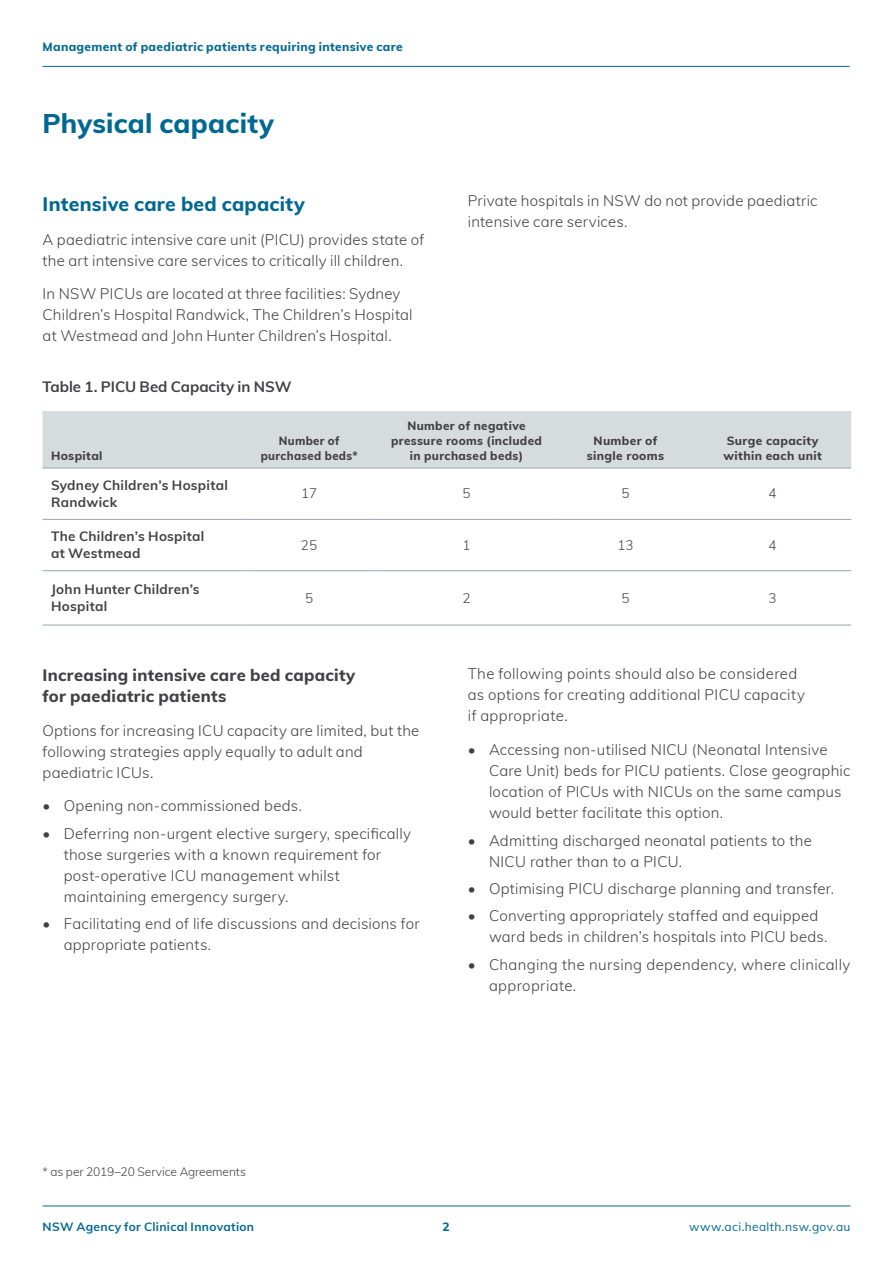
<style>
.page{position:relative;width:893px;height:1263px;background:#fff}
.page>*{position:absolute;margin:0;border:0;box-sizing:border-box;transform-origin:0 0}
.t1{font:800 27px "Muli";letter-spacing:.01em;color:#006892}
.t2{font:800 19.5px "Muli";letter-spacing:.015em;color:#006892}
.t3{font:800 16.5px/21px "Muli";letter-spacing:.015em;color:#414042}
.t4{font:300 15px/21px "Muli";letter-spacing:.015em;color:#414042}
.t5{font:700 15px "Muli";color:#414042}
.t6{font:700 13.5px/16.5px "Muli";letter-spacing:.02em;color:#414042}
.t7{font:300 13.5px "Muli";color:#414042}
.t8{font:800 12px/15px "Muli";letter-spacing:.03em;color:#414042;text-align:center}
.t9{font:800 12px "Muli";letter-spacing:.03em;color:#006892}
.t10{font:700 12px "Muli";letter-spacing:.025em;color:#006892}
.t11{font:300 12px "Muli";letter-spacing:-.005em;color:#414042}
.t12{font:12px "Muli";letter-spacing:.025em;color:#006892}
.t13{font:800 12px/15px "Muli";letter-spacing:.03em;color:#414042;text-align:center;scale:.95 1}
</style>
<div class="page">
<hr style="left:43px;top:66px;width:807px;height:1px;background:#006892">
<hr style="left:43px;top:1205px;width:807px;height:1px;background:#006892">
<div style="left:43px;top:411px;width:808px;height:57px;background:#d6dbde"></div>
<hr style="left:43px;top:468px;width:199px;height:1px;background:#96a6ae">
<hr style="left:242px;top:468px;width:134px;height:1px;background:#96a6ae">
<hr style="left:376px;top:468px;width:181px;height:1px;background:#96a6ae">
<hr style="left:557px;top:468px;width:137px;height:1px;background:#96a6ae">
<hr style="left:694px;top:468px;width:157px;height:1px;background:#96a6ae">
<hr style="left:43px;top:519px;width:199px;height:1px;background:#96a6ae">
<hr style="left:242px;top:519px;width:134px;height:1px;background:#96a6ae">
<hr style="left:376px;top:519px;width:181px;height:1px;background:#96a6ae">
<hr style="left:557px;top:519px;width:137px;height:1px;background:#96a6ae">
<hr style="left:694px;top:519px;width:157px;height:1px;background:#96a6ae">
<hr style="left:43px;top:570px;width:199px;height:1px;background:#96a6ae">
<hr style="left:242px;top:570px;width:134px;height:1px;background:#96a6ae">
<hr style="left:376px;top:570px;width:181px;height:1px;background:#96a6ae">
<hr style="left:557px;top:570px;width:137px;height:1px;background:#96a6ae">
<hr style="left:694px;top:570px;width:157px;height:1px;background:#96a6ae">
<hr style="left:43px;top:625px;width:199px;height:1px;background:#96a6ae">
<hr style="left:242px;top:625px;width:134px;height:1px;background:#96a6ae">
<hr style="left:376px;top:625px;width:181px;height:1px;background:#96a6ae">
<hr style="left:557px;top:625px;width:137px;height:1px;background:#96a6ae">
<hr style="left:694px;top:625px;width:157px;height:1px;background:#96a6ae">
<p class="t9" style="left:43px;top:38px;width:362px">Management of paediatric patients requiring intensive care</p>
<h1 class="t1" style="left:43px;top:104px;width:233px">Physical capacity</h1>
<h2 class="t2" style="left:43px;top:190px;width:264px">Intensive care bed capacity</h2>
<p class="t4" style="left:43px;top:228px;width:383px">A paediatric intensive care unit (PICU) provides state of the art intensive care services to critically ill children.</p>
<p class="t4" style="left:43px;top:283px;width:372px">In NSW PICUs are located at three facilities: Sydney<br>Children’s Hospital Randwick, The Children’s Hospital at Westmead and John Hunter Children’s Hospital.</p>
<p class="t5" style="left:43px;top:376px;width:251px">Table 1. PICU Bed Capacity in NSW</p>
<p class="t4" style="left:468px;top:190px;width:351px">Private hospitals in NSW do not provide paediatric intensive care services.</p>
<p class="t8" style="left:51px;top:447px;width:53px">Hospital</p>
<p class="t13" style="left:261px;top:432px;width:103px">Number of purchased beds*</p>
<p class="t8" style="left:391px;top:417px;width:152px">Number of negative pressure rooms (included in purchased beds)</p>
<p class="t8" style="left:587px;top:432px;width:79px">Number of single rooms</p>
<p class="t8" style="left:723px;top:432px;width:100px;text-align:left">Surge capacity within each unit</p>
<p class="t6" style="left:51px;top:476px;width:179px">Sydney Children’s Hospital<br>Randwick</p>
<p class="t7" style="left:301px;top:484px;width:18px">17</p>
<p class="t7" style="left:462px;top:484px;width:10px">5</p>
<p class="t7" style="left:621px;top:484px;width:10px">5</p>
<p class="t7" style="left:768px;top:484px;width:10px">4</p>
<p class="t6" style="left:51px;top:528px;width:155px">The Children’s Hospital at Westmead</p>
<p class="t7" style="left:301px;top:535px;width:18px">25</p>
<p class="t7" style="left:462px;top:535px;width:10px">1</p>
<p class="t7" style="left:617px;top:535px;width:18px">13</p>
<p class="t7" style="left:768px;top:535px;width:10px">4</p>
<p class="t6" style="left:51px;top:580px;width:150px">John Hunter Children’s<br>Hospital</p>
<p class="t7" style="left:305px;top:588px;width:10px">5</p>
<p class="t7" style="left:462px;top:588px;width:10px">2</p>
<p class="t7" style="left:621px;top:588px;width:10px">5</p>
<p class="t7" style="left:769px;top:588px;width:10px">3</p>
<p class="t3" style="left:43px;top:664px;width:314px">Increasing intensive care bed capacity for paediatric patients</p>
<p class="t4" style="left:43px;top:719px;width:378px">Options for increasing ICU capacity are limited, but the following strategies apply equally to adult and paediatric ICUs.</p>
<p class="t4" style="left:43px;top:795px;width:261px">• Opening non-commissioned beds.</p>
<p class="t4" style="left:64px;top:822px;width:349px;text-indent:-21px">• Deferring non-urgent elective surgery, specifically those surgeries with a known requirement for post-operative ICU management whilst maintaining emergency surgery.</p>
<p class="t4" style="left:64px;top:912px;width:357px;text-indent:-21px">• Facilitating end of life discussions and decisions for appropriate patients.</p>
<p class="t4" style="left:468px;top:663px;width:339px">The following points should also be considered as options for creating additional PICU capacity if appropriate.</p>
<p class="t4" style="left:489px;top:738px;width:363px;text-indent:-21px">• Accessing non-utilised NICU (Neonatal Intensive Care Unit) beds for PICU patients. Close geographic location of PICUs with NICUs on the same campus would better facilitate this option.</p>
<p class="t4" style="left:489px;top:829px;width:324px;text-indent:-21px">• Admitting discharged neonatal patients to the<br>NICU rather than to a PICU.</p>
<p class="t4" style="left:468px;top:877px;width:368px">• Optimising PICU discharge planning and transfer.</p>
<p class="t4" style="left:489px;top:905px;width:340px;text-indent:-21px">• Converting appropriately staffed and equipped ward beds in children’s hospitals into PICU beds.</p>
<p class="t4" style="left:489px;top:953px;width:363px;text-indent:-21px">• Changing the nursing dependency, where clinically appropriate.</p>
<p class="t11" style="left:43px;top:1163px;width:205px">* as per 2019–20 Service Agreements</p>
<p class="t10" style="left:43px;top:1217px;width:213px">NSW Agency for Clinical Innovation</p>
<p class="t9" style="left:442px;top:1217px;width:9px">2</p>
<p class="t12" style="left:689px;top:1217px;width:163px">www.aci.health.nsw.gov.au</p>
</div>
